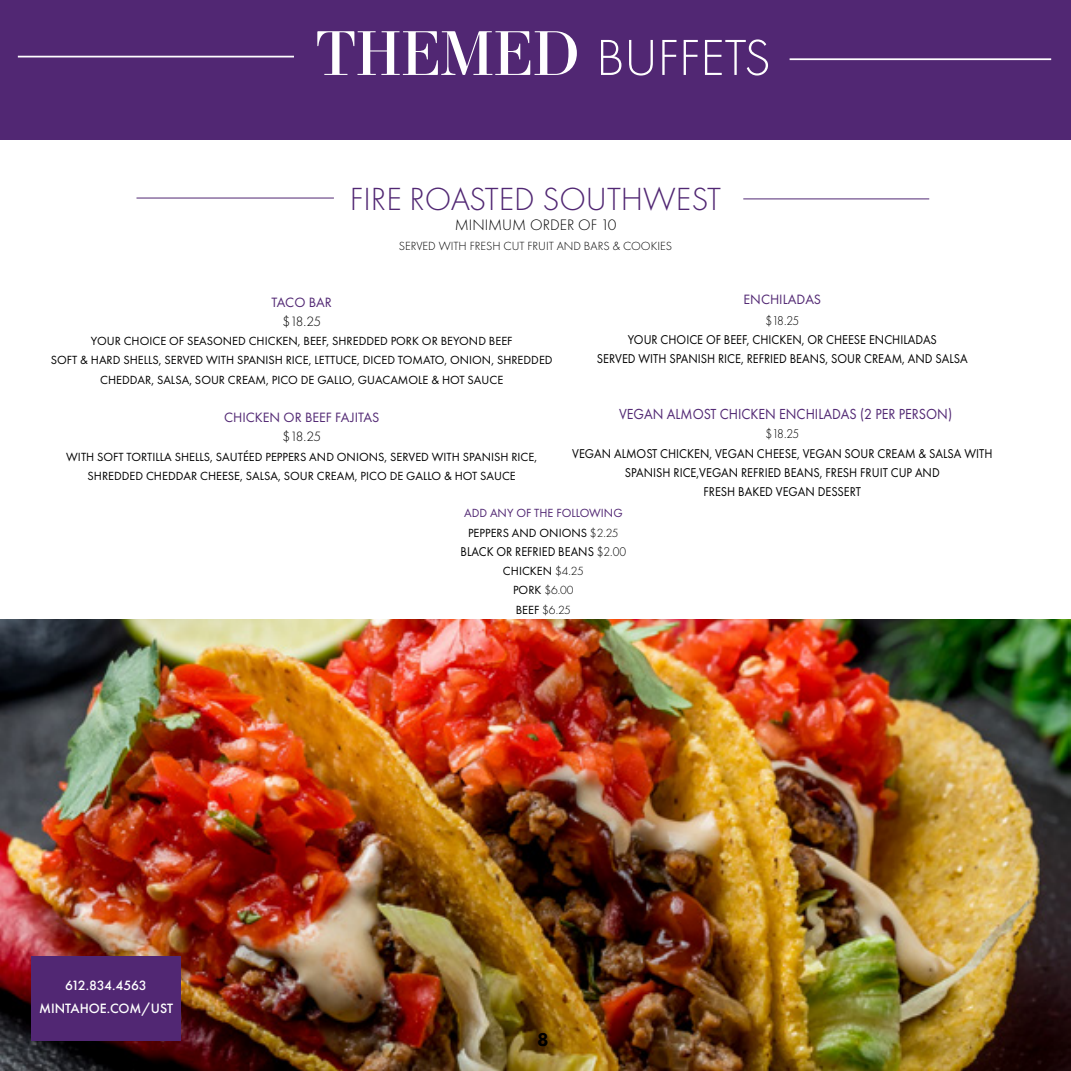
<style>
.page{position:relative;width:1071px;height:1071px;background:#fff}
.page>*{position:absolute;margin:0;border:0;box-sizing:border-box;transform-origin:0 0}
.t1{font:300 52.5px "Futura PT";color:#fff}
.t2{font:300 33.25px "Futura PT";color:#512773}
.t3{font:800 19.25px "Futura PT";color:#000}
.t4{font:300 15.75px "Futura PT";color:#000}
.t5{font:15.05px "Futura PT";color:#512773;scale:.93 1}
.t6{font:14px "Futura PT";color:#512773}
.t7{font:500 14px/22.8px "Futura PT";color:#fff;text-align:center}
.t8{font:300 14px "Futura PT";letter-spacing:-.09em;color:#000}
.t9{font:13.3px/19.2px "Futura PT";color:#000;text-align:center;scale:.93 1}
.t10{font:300 13.3px "Futura PT";letter-spacing:-.09em;color:#000;scale:.93 1}
.t11{font:12.25px/19.2px "Futura PT";color:#000;text-align:center}
.t12{font:12.25px/19.2px "Futura PT";color:#512773;text-align:center}
.t13{font:300 12.25px "Futura PT";color:#000}
.s1{font-family:"Essonnes Display";font-weight:400;font-size:59.5px}
.s2{color:#000}
.s3{font-weight:300;color:#000}
.s4{font-weight:300}
</style>
<div class="page">
<img style="left:0;top:619px;width:1071px;height:452px">
<hr style="left:137px;top:198px;width:197px;height:1px;background:#512773">
<hr style="left:743px;top:198px;width:186px;height:1px;background:#512773">
<div style="left:32px;top:956px;width:149px;height:84px;background:#512773"></div>
<div style="left:0;top:0;width:1071px;height:140px;background:#512773"></div>
<hr style="left:18px;top:56px;width:276px;height:1px;background:#fff">
<hr style="left:790px;top:58px;width:261px;height:2px;background:#fff">
<h1 class="t1" style="left:316px;top:35px;width:457px"><span class="s1">THEMED</span> BUFFETS</h1>
<h2 class="t2" style="left:350px;top:185px;width:373px">FIRE ROASTED SOUTHWEST</h2>
<p class="t4" style="left:455px;top:218px;width:163px">MINIMUM ORDER OF 10</p>
<p class="t13" style="left:399px;top:240px;width:275px">SERVED WITH FRESH CUT FRUIT AND BARS &amp; COOKIES</p>
<p class="t6" style="left:744px;top:292px;width:79px">ENCHILADAS</p>
<p class="t10" style="left:765px;top:314px;width:38px">$18.25</p>
<p class="t9" style="left:597px;top:330px;width:400px">YOUR CHOICE OF BEEF, CHICKEN, OR CHEESE ENCHILADAS<br>SERVED WITH SPANISH RICE, REFRIED BEANS, SOUR CREAM, AND SALSA</p>
<p class="t6" style="left:272px;top:295px;width:62px">TACO BAR</p>
<p class="t8" style="left:282px;top:315px;width:40px">$18.25</p>
<p class="t11" style="left:51px;top:332px;width:503px">YOUR CHOICE OF SEASONED CHICKEN, BEEF, SHREDDED PORK OR BEYOND BEEF<br>SOFT &amp; HARD SHELLS, SERVED WITH SPANISH RICE, LETTUCE, DICED TOMATO, ONION, SHREDDED<br>CHEDDAR, SALSA, SOUR CREAM, PICO DE GALLO, GUACAMOLE &amp; HOT SAUCE</p>
<p class="t6" style="left:224px;top:410px;width:157px">CHICKEN OR BEEF FAJITAS</p>
<p class="t8" style="left:282px;top:431px;width:40px">$18.25</p>
<p class="t11" style="left:66px;top:447px;width:472px">WITH SOFT TORTILLA SHELLS, SAUTÉED PEPPERS AND ONIONS, SERVED WITH SPANISH RICE,<br>SHREDDED CHEDDAR CHEESE, SALSA, SOUR CREAM, PICO DE GALLO &amp; HOT SAUCE</p>
<p class="t5" style="left:619px;top:406px;width:360px">VEGAN ALMOST CHICKEN ENCHILADAS (2 PER PERSON)</p>
<p class="t10" style="left:765px;top:428px;width:38px">$18.25</p>
<p class="t9" style="left:572px;top:444px;width:453px">VEGAN ALMOST CHICKEN, VEGAN CHEESE, VEGAN SOUR CREAM &amp; SALSA WITH<br>SPANISH RICE,VEGAN REFRIED BEANS, FRESH FRUIT CUP AND<br>FRESH BAKED VEGAN DESSERT</p>
<p class="t12" style="left:464px;top:504px;width:160px">ADD ANY OF THE FOLLOWING<br><span class="s2">PEPPERS AND ONIONS</span> <span class="s3">$2.25</span></p>
<p class="t9" style="left:461px;top:542px;width:180px">BLACK OR REFRIED BEANS <span class="s4">$2.00</span></p>
<p class="t11" style="left:503px;top:562px;width:82px">CHICKEN <span class="s4">$4.25<br></span>PORK <span class="s4">$6.00<br></span>BEEF <span class="s4">$6.25</span></p>
<p class="t7" style="left:39px;top:975px;width:135px">612.834.4563<br>MINTAHOE.COM/UST</p>
<h3 class="t3" style="left:537px;top:1031px;width:13px">8</h3>
</div>
